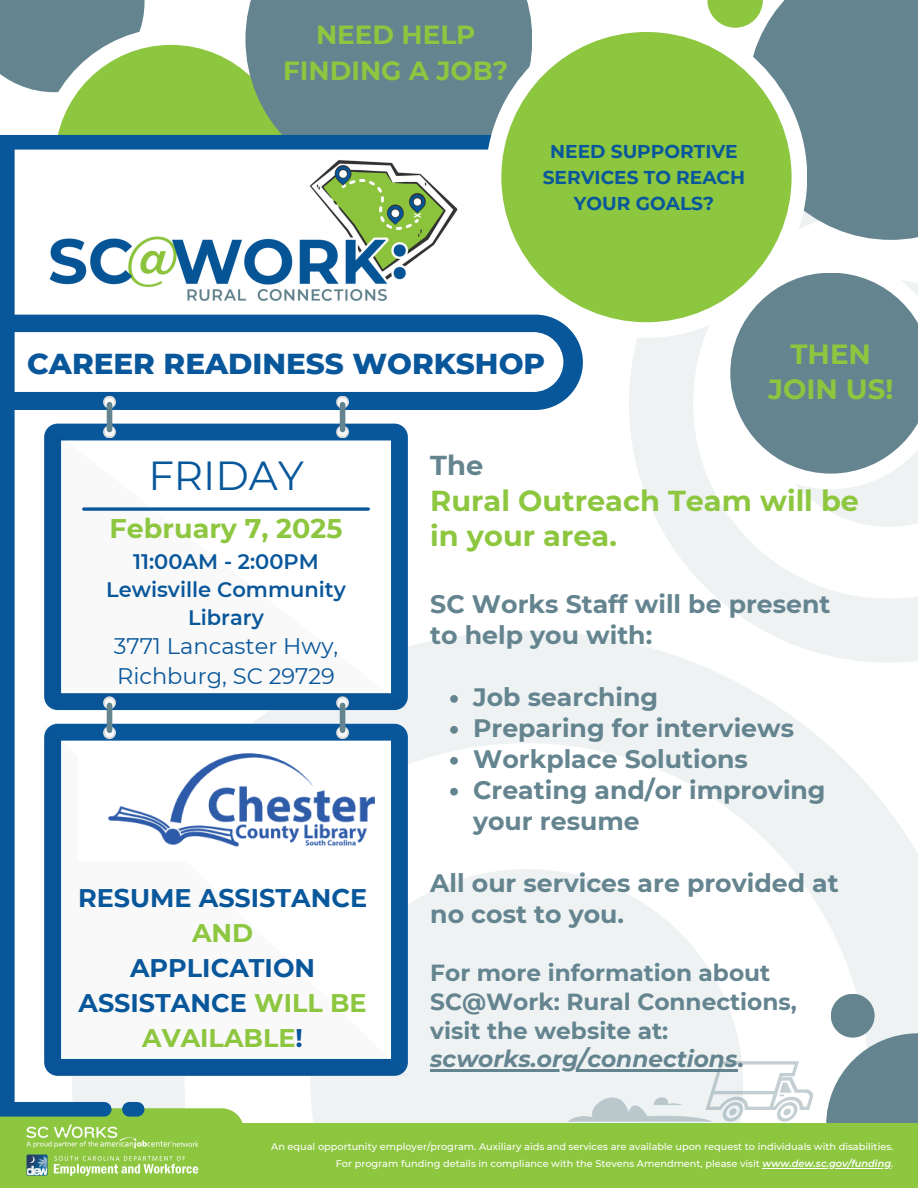
<style>
.page{position:relative;width:918px;height:1188px;background:#fff}
.page>*{position:absolute;margin:0;border:0;box-sizing:border-box;transform-origin:0 0}
.t1{font:40.5px "Montserrat";color:#09579b}
.t2{font:800 29.4px "Montserrat";color:#09579b}
.t3{font:700 28.8px/35.4px "Montserrat";color:#8dc63f}
.t4{font:700 27.75px/34.8px "Montserrat";color:#8dc63f;text-align:center}
.t5{font:700 27.3px "Montserrat";color:#64848f}
.t6{font:700 27px "Montserrat";color:#8dc63f}
.t7{font:700 26.25px/36px "Montserrat";color:#8dc63f;text-align:center}
.t8{font:700 25.5px/34.8px "Montserrat";color:#09579b;text-align:center}
.t9{font:700 25.2px/30.9px "Montserrat";color:#64848f}
.t10{font:700 23.25px "Montserrat";color:#64848f}
.t11{font:italic 700 23.25px "Montserrat";color:#64848f}
.t12{font:22.5px "Montserrat";color:#09579b}
.t13{font:600 21px/28.2px "Montserrat";color:#09579b;text-align:center}
.t14{font:700 18.6px/25.8px "Montserrat";color:#09579b;text-align:center}
.t15{font:500 9.75px "Montserrat";color:#fff}
.s1{color:#8dc63f}
.s2{font-style:normal}
.s3{font-weight:600;font-style:italic}
</style>
<div class="page">
<img style="left:0;top:0;width:918px;height:1123px">
<div style="left:747px;top:0;width:171px;height:240px;background:#64848f"></div>
<svg style="left:715px;top:257px;width:203px;height:232px"></svg>
<svg style="left:730px;top:273px;width:188px;height:201px"></svg>
<div style="left:0;top:135px;width:501px;height:15px;background:#09579b"></div>
<div style="left:486px;top:16px;width:321px;height:322px;background:#fff;border-radius:50%"></div>
<div style="left:501px;top:32px;width:291px;height:290px;background:#8dc63f;border-radius:50%"></div>
<div style="left:15px;top:315px;width:568px;height:95px;background:#09579b"></div>
<svg style="left:15px;top:332px;width:548px;height:60px"></svg>
<div style="left:831px;top:994px;width:44px;height:44px;background:#64848f;border-radius:50%"></div>
<svg style="left:826px;top:1033px;width:92px;height:90px;fill:#64848f"></svg>
<img style="left:44px;top:723px;width:364px;height:352px">
<img style="left:44px;top:424px;width:364px;height:284px">
<svg style="left:103px;top:396px;width:13px;height:13px"></svg>
<svg style="left:105px;top:398px;width:10px;height:9px"></svg>
<svg style="left:103px;top:426px;width:13px;height:12px"></svg>
<svg style="left:105px;top:427px;width:9px;height:9px"></svg>
<div style="left:107px;top:405px;width:5px;height:25px;background:#64848f"></div>
<svg style="left:336px;top:396px;width:13px;height:13px"></svg>
<svg style="left:338px;top:398px;width:10px;height:9px"></svg>
<svg style="left:336px;top:426px;width:13px;height:12px"></svg>
<svg style="left:338px;top:427px;width:10px;height:9px"></svg>
<div style="left:340px;top:405px;width:5px;height:25px;background:#64848f"></div>
<svg style="left:103px;top:696px;width:13px;height:13px"></svg>
<svg style="left:105px;top:698px;width:10px;height:10px"></svg>
<svg style="left:103px;top:726px;width:13px;height:13px"></svg>
<svg style="left:105px;top:727px;width:9px;height:10px"></svg>
<div style="left:107px;top:705px;width:5px;height:25px;background:#64848f"></div>
<svg style="left:336px;top:696px;width:13px;height:13px"></svg>
<svg style="left:338px;top:698px;width:10px;height:10px"></svg>
<svg style="left:336px;top:726px;width:13px;height:13px"></svg>
<svg style="left:338px;top:727px;width:10px;height:10px"></svg>
<div style="left:340px;top:705px;width:5px;height:25px;background:#64848f"></div>
<svg style="left:84px;top:507px;width:284px;height:4px"></svg>
<div style="left:235px;top:1123px;width:683px;height:65px;background:#8dc63f"></div>
<div style="left:0;top:1108px;width:244px;height:80px;background:#8dc63f"></div>
<img style="left:563px;top:1053px;width:255px;height:70px">
<img style="left:24px;top:1121px;width:177px;height:29px">
<img style="left:24px;top:1150px;width:177px;height:30px">
<div style="left:0;top:1102px;width:104px;height:15px;background:#09579b"></div>
<div style="left:129px;top:1102px;width:8px;height:15px;background:#09579b"></div>
<div style="left:0;top:142px;width:15px;height:969px;background:#09579b"></div>
<img style="left:38px;top:151px;width:432px;height:162px">
<img style="left:79px;top:752px;width:305px;height:109px">
<hr style="left:763px;top:1168px;width:128px;height:1px;background:#fff">
<svg style="left:450px;top:695px;width:8px;height:8px"></svg>
<svg style="left:450px;top:726px;width:8px;height:8px"></svg>
<svg style="left:450px;top:757px;width:8px;height:8px"></svg>
<svg style="left:450px;top:788px;width:8px;height:8px"></svg>
<hr style="left:430px;top:1069px;width:307px;height:3px;background:#64848f">
<h1 class="t7" style="left:283px;top:17px;width:227px">NEED HELP<br>FINDING A JOB?</h1>
<h2 class="t14" style="left:543px;top:138px;width:204px">NEED SUPPORTIVE<br>SERVICES TO REACH<br>YOUR GOALS?</h2>
<p class="t2" style="left:27px;top:346px;width:519px">CAREER READINESS WORKSHOP</p>
<p class="t4" style="left:768px;top:337px;width:127px">THEN<br>JOIN US!</p>
<p class="t1" style="left:148px;top:451px;width:157px">FRIDAY</p>
<h4 class="t6" style="left:110px;top:512px;width:234px">February 7, 2025</h4>
<p class="t13" style="left:133px;top:548px;width:187px">11:00AM - 2:00PM</p>
<p class="t13" style="left:106px;top:576px;width:241px">Lewisville Community<br>Library</p>
<p class="t12" style="left:114px;top:632px;width:226px">3771 Lancaster Hwy,</p>
<p class="t12" style="left:117px;top:662px;width:219px">Richburg, SC 29729</p>
<p class="t8" style="left:78px;top:881px;width:291px">RESUME ASSISTANCE<br><span class="s1">AND<br></span>APPLICATION<br>ASSISTANCE <span class="s1">WILL BE<br>AVAILABLE</span>!</p>
<p class="t5" style="left:430px;top:449px;width:54px">The</p>
<p class="t3" style="left:430px;top:483px;width:430px">Rural Outreach Team will be in your area.</p>
<p class="t9" style="left:430px;top:589px;width:402px">SC Works Staff will be present to help you with:</p>
<p class="t9" style="left:473px;top:682px;width:187px">Job searching</p>
<p class="t9" style="left:473px;top:713px;width:323px">Preparing for interviews</p>
<p class="t9" style="left:473px;top:743px;width:276px">Workplace Solutions</p>
<h3 class="t9" style="left:473px;top:774px;width:354px">Creating and/or improving your resume</h3>
<h5 class="t9" style="left:430px;top:867px;width:410px">All our services are provided at no cost to you.</h5>
<p class="t10" style="left:430px;top:959px;width:342px">For more information about</p>
<p class="t10" style="left:430px;top:987px;width:368px">SC@Work: Rural Connections,</p>
<p class="t10" style="left:430px;top:1016px;width:239px">visit the website at:</p>
<p class="t11" style="left:430px;top:1045px;width:315px">scworks.org/connections<span class="s2">.</span></p>
<p class="t15" style="left:271px;top:1141px;width:624px">An equal opportunity employer/program. Auxiliary aids and services are available upon request to individuals with disabilities.</p>
<p class="t15" style="left:336px;top:1158px;width:559px">For program funding details in compliance with the Stevens Amendment, please visit <span class="s3">www.dew.sc.gov/funding</span>.</p>
</div>
